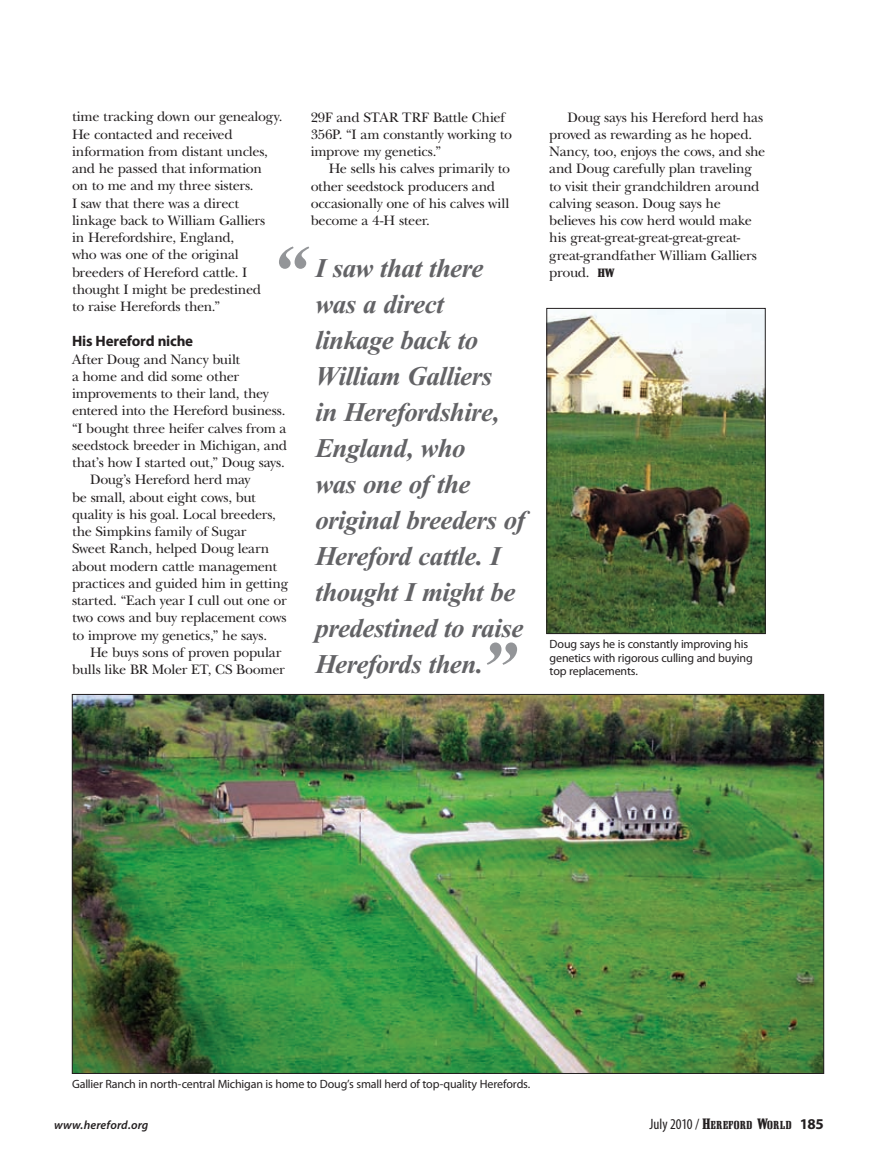
<style>
.page{position:relative;width:878px;height:1161px;background:#fff}
.page>*{position:absolute;margin:0;border:0;box-sizing:border-box;transform-origin:0 0}
.t1{font:italic 700 72px "Times";color:#939598}
.t2{font:italic 700 27px/36px "Times";letter-spacing:-.025em;color:#636366}
.t3{font:700 15px "Myriad Pro";letter-spacing:-.015em;color:#231f20}
.t4{font:14.25px/17.2px "New Baskerville";letter-spacing:-.02em;color:#231f20}
.t5{font:12px/13.5px "Myriad Pro";letter-spacing:-.015em;color:#231f20}
.t6{font:italic 600 12px "Myriad Pro";letter-spacing:.015em;color:#231f20}
.t7{font:11.55px "Shattuck";letter-spacing:.03em;color:#231f20;scale:1.1 1}
.s1{font-family:"Shattuck";font-size:12px}
.s2{font-family:"Myriad Pro";font-stretch:condensed;font-size:15px}
.s3{font-size:15px}
.s4{font-family:"Myriad Pro";font-weight:700;font-size:15px}
</style>
<div class="page">
<img style="left:74px;top:696px;width:748px;height:376px">
<img style="left:548px;top:310px;width:215px;height:322px">
<div style="left:546px;top:308px;width:219px;height:326px;border:1px solid #231f20"></div>
<p class="t4" style="left:72px;top:108px;width:212px">time tracking down our genealogy.<br>He contacted and received information from distant uncles, and he passed that information<br>on to me and my three sisters.<br>I saw that there was a direct linkage back to William Galliers<br>in Herefordshire, England,<br>who was one of the original breeders of Hereford cattle. I thought I might be predestined<br>to raise Herefords then.”</p>
<p class="t3" style="left:72px;top:332px;width:123px">His Hereford niche</p>
<p class="t4" style="left:72px;top:350px;width:169px">After Doug and Nancy built</p>
<p class="t4" style="left:72px;top:368px;width:169px">a home and did some other</p>
<p class="t4" style="left:72px;top:385px;width:198px">improvements to their land, they</p>
<p class="t4" style="left:72px;top:402px;width:215px">entered into the Hereford business.</p>
<p class="t4" style="left:72px;top:420px;width:216px">“I bought three heifer calves from a</p>
<p class="t4" style="left:72px;top:437px;width:216px">seedstock breeder in Michigan, and</p>
<p class="t4" style="left:72px;top:454px;width:214px">that’s how I started out,” Doug says.</p>
<p class="t4" style="left:90px;top:471px;width:162px">Doug’s Hereford herd may</p>
<p class="t4" style="left:72px;top:489px;width:185px">be small, about eight cows, but</p>
<p class="t4" style="left:72px;top:506px;width:205px">quality is his goal. Local breeders,</p>
<p class="t4" style="left:72px;top:523px;width:176px">the Simpkins family of Sugar</p>
<p class="t4" style="left:72px;top:540px;width:199px">Sweet Ranch, helped Doug learn</p>
<p class="t4" style="left:72px;top:558px;width:206px">about modern cattle management</p>
<p class="t4" style="left:72px;top:575px;width:217px">practices and guided him in getting</p>
<p class="t4" style="left:72px;top:592px;width:216px">started. “Each year I cull out one or</p>
<p class="t4" style="left:72px;top:609px;width:216px">two cows and buy replacement cows</p>
<p class="t4" style="left:72px;top:627px;width:197px">to improve my genetics,” he says.</p>
<p class="t4" style="left:90px;top:644px;width:193px">He buys sons of proven popular</p>
<p class="t4" style="left:72px;top:661px;width:214px">bulls like BR Moler ET, CS Boomer</p>
<p class="t4" style="left:311px;top:108px;width:203px">29F and STAR TRF Battle Chief<br>356P. “I am constantly working to improve my genetics.”</p>
<p class="t4" style="left:311px;top:160px;width:201px;text-indent:18px">He sells his calves primarily to other seedstock producers and occasionally one of his calves will become a 4‑H steer.</p>
<h1 class="t1" style="left:270px;top:233px;width:37px">“</h1>
<h2 class="t2" style="left:315px;top:250px;width:211px">I saw that there was a direct linkage back to<br>William Galliers<br>in Herefordshire,<br>England, who<br>was one of the original breeders of<br>Hereford cattle. I thought I might be predestined to raise<br>Herefords then.</h2>
<h1 class="t1" style="left:478px;top:629px;width:37px">”</h1>
<p class="t4" style="left:549px;top:108px;width:218px;text-indent:18px">Doug says his Hereford herd has proved as rewarding as he hoped.<br>Nancy, too, enjoys the cows, and she and Doug carefully plan traveling to visit their grandchildren around calving season. Doug says he believes his cow herd would make his great-great-great-great-great&shy;great-grandfather William Galliers proud. <span class="s1">HW</span></p>
<p class="t5" style="left:549px;top:637px;width:205px">Doug says he is constantly improving his genetics with rigorous culling and buying top replacements.</p>
<p class="t5" style="left:72px;top:1077px;width:460px">Gallier Ranch in north-central Michigan is home to Doug’s small herd of top-quality Herefords.</p>
<p class="t6" style="left:54px;top:1117px;width:96px">www.hereford.org</p>
<p class="t7" style="left:649px;top:1118px;width:160px"><span class="s2">July 2010 /</span> <span class="s3">H</span>EREFORD <span class="s3">W</span>ORLD <span class="s4">185</span></p>
</div>
